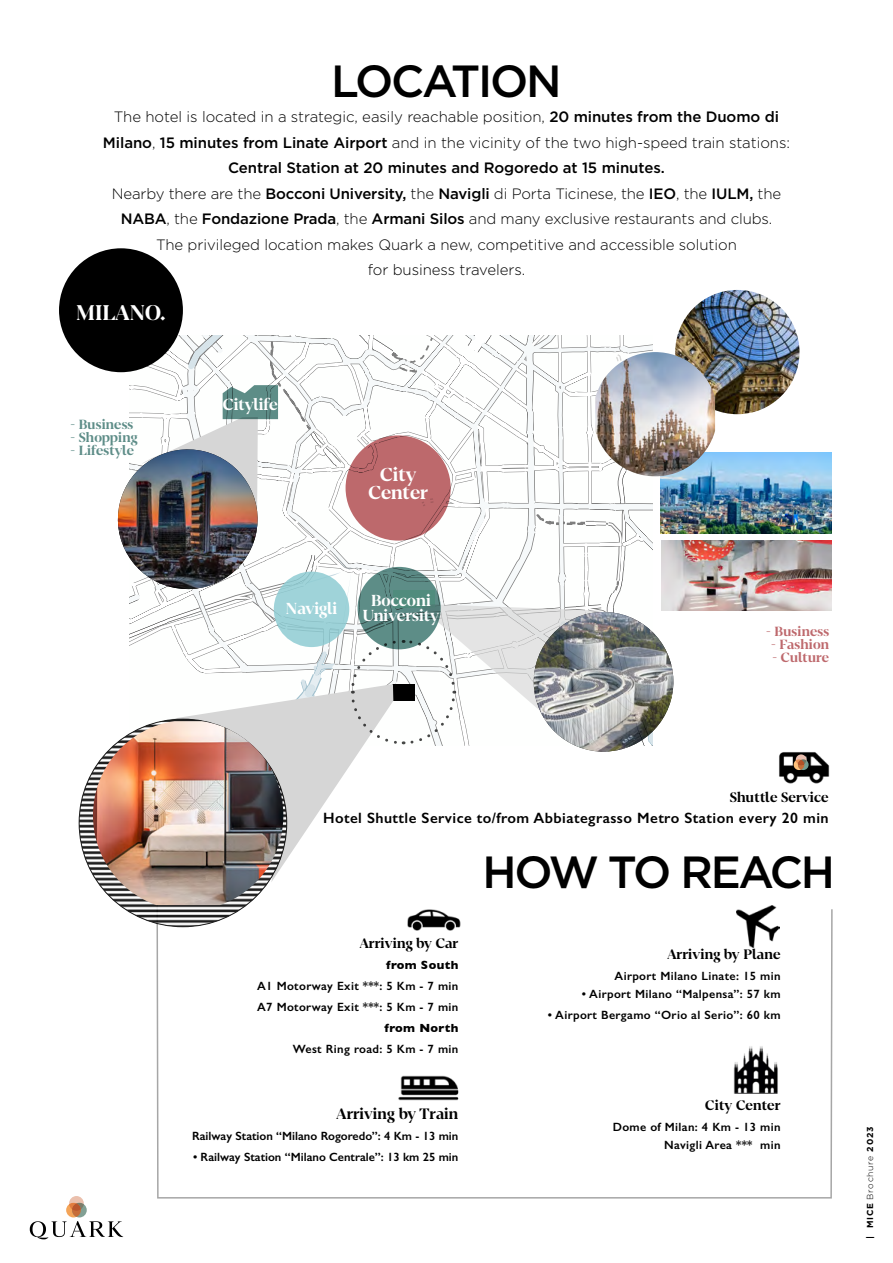
<style>
.page{position:relative;width:893px;height:1263px;background:#fff}
.page>*{position:absolute;margin:0;border:0;box-sizing:border-box;transform-origin:0 0}
.t1{font:500 45px "Gotham";letter-spacing:-.05em;color:#000}
.t2{font:700 23.25px "F37 Wicklow";color:#fff}
.t3{font:700 20.4px/17.4px "F37 Wicklow";color:#fff;text-align:center}
.t4{font:700 17.4px/14.5px "F37 Wicklow";color:#fff;text-align:center}
.t5{font:700 16.5px "F37 Wicklow";letter-spacing:.01em;color:#000}
.t6{font:300 15px/25.5px "Gotham";letter-spacing:-.005em;color:#000;text-align:center}
.t7{font:600 15px "Gill Sans";letter-spacing:.03em;color:#000}
.t8{font:700 15px "F37 Wicklow";letter-spacing:.01em;color:#000}
.t9{font:700 14.55px "F37 Wicklow";letter-spacing:.01em;color:#5e8d88}
.t10{font:700 14.55px "F37 Wicklow";letter-spacing:.01em;color:#be696d}
.t11{font:600 12px/21px "Gill Sans";letter-spacing:.03em;color:#000}
.t12{font:600 12px "Gill Sans";color:#000}
.t13{font:700 12px "Gill Sans";letter-spacing:.03em;color:#000}
.t14{font:700 8.7px "Gotham";letter-spacing:.08em;color:#000}
.s1{font-weight:500}
.s2{font-weight:300}
</style>
<div class="page">
<div style="left:66px;top:1203px;width:15px;height:14px;background:#f4a458;border-radius:50%"></div>
<div style="left:72px;top:1203px;width:15px;height:14px;background:#81a094;border-radius:50%"></div>
<div style="left:72px;top:1203px;width:9px;height:14px;background:#c76d38;border-radius:50%"></div>
<svg style="left:69px;top:1196px;width:15px;height:15px"></svg>
<svg style="left:30px;top:1221px;width:93px;height:18px"></svg>
<svg style="left:156px;top:905px;width:677px;height:294px"></svg>
<img style="left:737px;top:906px;width:43px;height:41px">
<img style="left:407px;top:906px;width:54px;height:27px">
<img style="left:398px;top:1072px;width:63px;height:32px">
<div style="left:59px;top:248px;width:124px;height:124px;background:#000;border-radius:50%"></div>
<img style="left:79px;top:719px;width:208px;height:208px;border-radius:104px">
<img style="left:93px;top:747px;width:176px;height:158px">
<img style="left:680px;top:452px;width:151px;height:81px">
<img style="left:675px;top:290px;width:124px;height:124px;border-radius:62px">
<img style="left:680px;top:540px;width:152px;height:71px">
<img style="left:680px;top:352px;width:35px;height:124px">
<img style="left:111px;top:335px;width:569px;height:547px">
<img style="left:779px;top:752px;width:51px;height:32px">
<div style="left:794px;top:759px;width:10px;height:11px;background:#ffc17b;border-radius:50%"></div>
<svg style="left:798px;top:759px;width:11px;height:11px"></svg>
<svg style="left:798px;top:760px;width:6px;height:10px"></svg>
<div style="left:796px;top:754px;width:10px;height:11px;background:#e9beaf;border-radius:50%"></div>
<svg style="left:796px;top:759px;width:10px;height:6px"></svg>
<img style="left:730px;top:1045px;width:53px;height:48px">
<h1 class="t1" style="left:331px;top:51px;width:232px">LOCATION</h1>
<p class="t6" style="left:103px;top:104px;width:688px">The hotel is located in a strategic, easily reachable position, <span class="s1">20 minutes from the Duomo di Milano</span>, <span class="s1">15 minutes from Linate Airport</span> and in the vicinity of the two high-speed train stations:<br><span class="s1">Central Station at 20 minutes and Rogoredo at 15 minutes.<br></span>Nearby there are the <span class="s1">Bocconi University,</span> the <span class="s1">Navigli</span> di Porta Ticinese, the <span class="s1">IEO</span>, the <span class="s1">IULM,</span> the <span class="s1">NABA</span>, the <span class="s1">Fondazione Prada</span>, the <span class="s1">Armani Silos</span> and many exclusive restaurants and clubs.<br>The privileged location makes Quark a new, competitive and accessible solution<br>for business travelers.</p>
<h2 class="t2" style="left:76px;top:300px;width:91px">MILANO.</h2>
<p class="t9" style="left:70px;top:416px;width:64px">- Business</p>
<p class="t9" style="left:70px;top:429px;width:69px">- Shopping</p>
<p class="t9" style="left:70px;top:442px;width:65px">- Lifestyle</p>
<p class="t4" style="left:223px;top:397px;width:57px">Citylife</p>
<h3 class="t3" style="left:368px;top:466px;width:61px">City<br>Center</h3>
<p class="t4" style="left:286px;top:602px;width:53px">Navigli</p>
<p class="t4" style="left:363px;top:593px;width:78px">Bocconi<br>University</p>
<p class="t10" style="left:766px;top:623px;width:64px">- Business</p>
<p class="t10" style="left:771px;top:637px;width:59px">- Fashion</p>
<p class="t10" style="left:773px;top:650px;width:58px">- Culture</p>
<p class="t8" style="left:730px;top:789px;width:100px">Shuttle Service</p>
<p class="t7" style="left:323px;top:809px;width:507px">Hotel Shuttle Service to/from Abbiategrasso Metro Station every 20 min</p>
<p class="t8" style="left:360px;top:935px;width:100px">Arriving by Car</p>
<p class="t13" style="left:386px;top:956px;width:74px">from South</p>
<p class="t11" style="left:257px;top:976px;width:203px">A1 Motorway Exit ***: 5 Km - 7 min<br>A7 Motorway Exit ***: 5 Km - 7 min</p>
<p class="t13" style="left:385px;top:1019px;width:75px">from North</p>
<p class="t11" style="left:293px;top:1039px;width:167px">West Ring road: 5 Km - 7 min</p>
<p class="t5" style="left:337px;top:1105px;width:123px">Arriving by Train</p>
<p class="t12" style="left:192px;top:1129px;width:268px">Railway Station “Milano Rogoredo”: 4 Km - 13 min</p>
<p class="t12" style="left:193px;top:1150px;width:267px">• Railway Station “Milano Centrale”: 13 km 25 min</p>
<h1 class="t1" style="left:482px;top:843px;width:354px">HOW TO REACH</h1>
<p class="t8" style="left:667px;top:946px;width:115px">Arriving by Plane</p>
<p class="t11" style="left:615px;top:965px;width:167px">Airport Milano Linate: 15 min</p>
<p class="t11" style="left:582px;top:983px;width:200px">• Airport Milano “Malpensa”: 57 km</p>
<p class="t11" style="left:548px;top:1004px;width:234px">• Airport Bergamo “Orio al Serio”: 60 km</p>
<p class="t8" style="left:705px;top:1097px;width:77px">City Center</p>
<p class="t11" style="left:613px;top:1118px;width:169px;line-height:18px;text-align:right">Dome of Milan: 4 Km - 13 min<br>Navigli Area *** min</p>
<p class="t14" style="left:864px;top:1239px;width:113px;rotate:-90deg">| MICE <span class="s2">Brochure</span> 2023</p>
</div>
